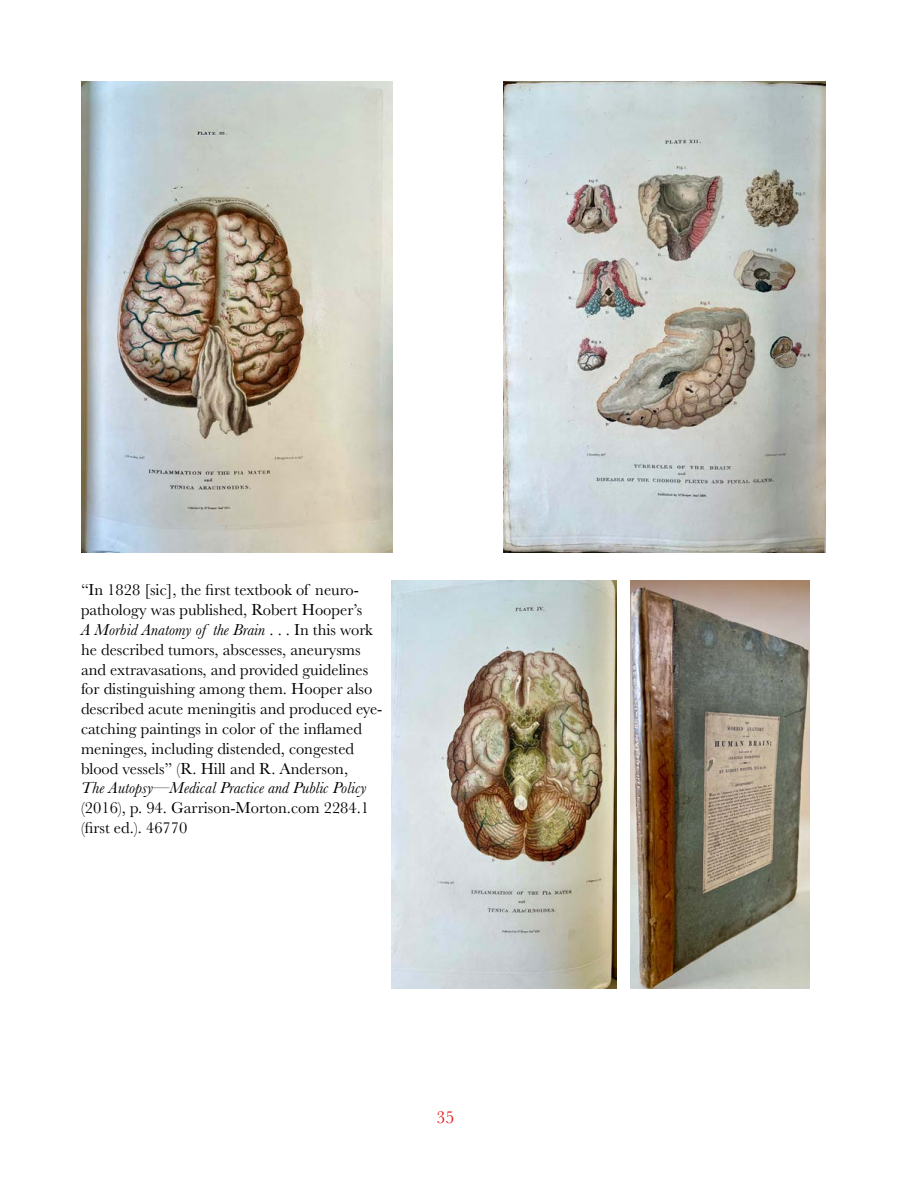
<style>
.page{position:relative;width:918px;height:1188px;background:#fff}
.page>*{position:absolute;margin:0;border:0;box-sizing:border-box;transform-origin:0 0}
.t1{font:18px "Baskerville";color:#e31b23}
.t2{font:16.5px/19.8px "Baskerville";color:#000}
.t3{font:italic 16.5px "Baskerville";color:#000}
.s1{font-style:italic}
</style>
<div class="page">
<img style="left:392px;top:580px;width:224px;height:408px">
<img style="left:81px;top:81px;width:312px;height:472px">
<img style="left:504px;top:81px;width:321px;height:472px">
<img style="left:631px;top:580px;width:179px;height:408px">
<p class="t2" style="left:81px;top:580px;width:303px">“In 1828 [sic], the first textbook of neuro&shy;pathology was published, Robert Hooper’s<br><span class="s1">A Morbid Anatomy of the Brain</span> . . . In this work he described tumors, abscesses, aneurysms and extravasations, and provided guidelines for distinguishing among them. Hooper also described acute meningitis and produced eye&shy;catching paintings in color of the inflamed meninges, including distended, congested blood vessels” (R. Hill and R. Anderson,</p>
<p class="t3" style="left:81px;top:777px;width:287px">The Autopsy—Medical Practice and Public Policy</p>
<p class="t2" style="left:81px;top:798px;width:290px">(2016), p. 94. Garrison-Morton.com 2284.1 (first ed.). 46770</p>
<p class="t1" style="left:436px;top:1106px;width:19px">35</p>
</div>
